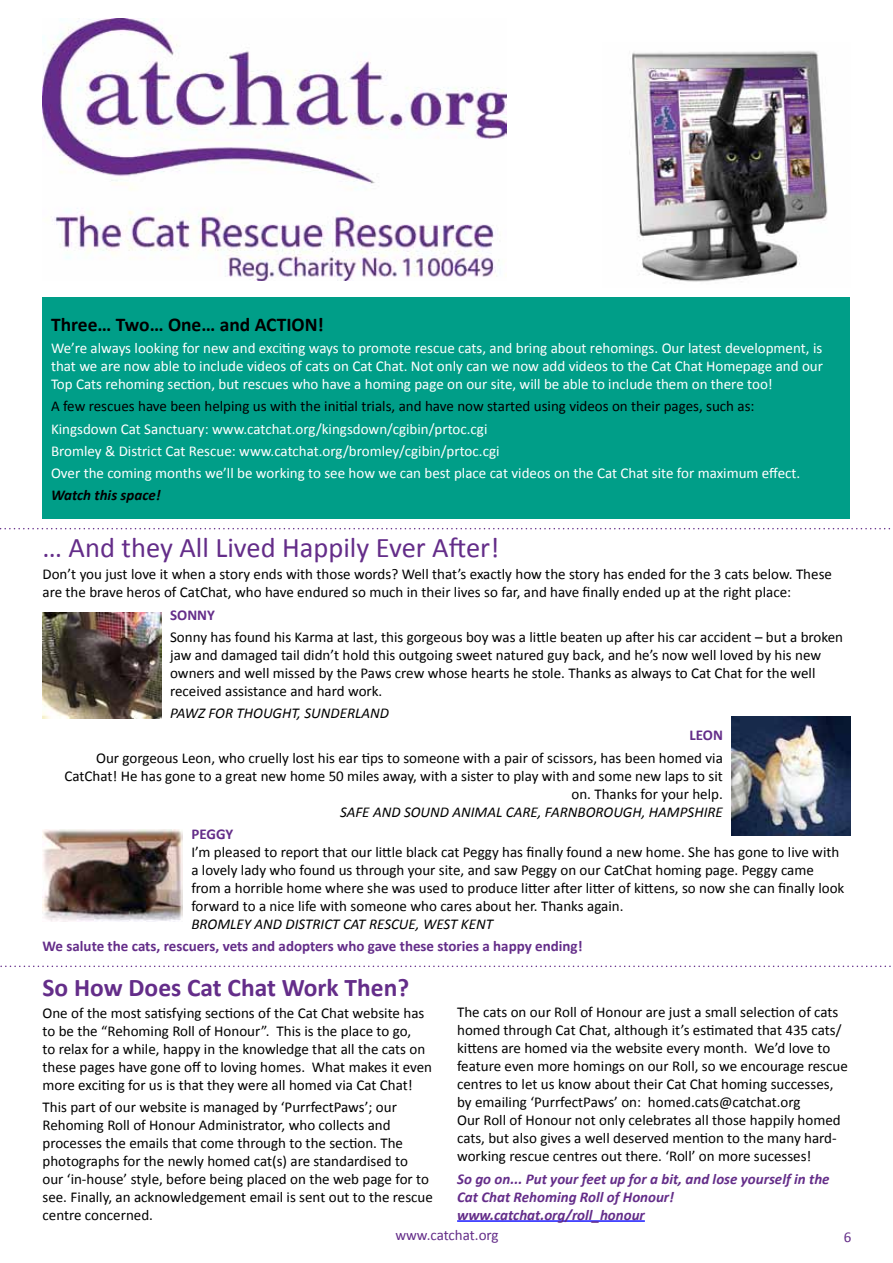
<style>
.page{position:relative;width:893px;height:1263px;background:#fff}
.page>*{position:absolute;margin:0;border:0;box-sizing:border-box;transform-origin:0 0}
.t1{font:28.5px "Calibri";color:#642d89}
.t2{font:700 25.5px "Calibri";color:#642d89}
.t3{font:700 19.5px "Calibri";color:#000}
.t4{font:15px/18px "Calibri";color:#000}
.t5{font:15px/18px "Calibri";color:#fff;text-align:justify}
.t6{font:italic 15px "Calibri";color:#000}
.t7{font:italic 700 15px/18px "Calibri";color:#642d89}
.t8{font:700 15px "Calibri";color:#642d89}
.t9{font:15px "Calibri";letter-spacing:-.005em;color:#642d89}
.t10{font:italic 700 15px "Calibri";color:#000}
</style>
<div class="page">
<img style="left:43px;top:18px;width:464px;height:263px">
<img style="left:632px;top:51px;width:196px;height:231px">
<div style="left:43px;top:298px;width:807px;height:221px;background:#009e88"></div>
<img style="left:43px;top:612px;width:119px;height:106px">
<img style="left:731px;top:717px;width:119px;height:118px">
<img style="left:43px;top:829px;width:140px;height:93px">
<hr style="left:457px;top:1220px;width:188px;height:2px;background:#00f">
<svg style="left:0;top:528px;width:891px;height:1px"></svg>
<svg style="left:0;top:965px;width:891px;height:2px"></svg>
<h3 class="t3" style="left:51px;top:312px;width:274px">Three… Two… One… and ACTION!</h3>
<p class="t5" style="left:51px;top:338px;width:774px">We’re always looking for new and exciting ways to promote rescue cats, and bring about rehomings. Our latest development, is that we are now able to include videos of cats on Cat Chat. Not only can we now add videos to the Cat Chat Homepage and our Top Cats rehoming section, but rescues who have a homing page on our site, will be able to include them on there too!</p>
<p class="t4" style="left:51px;top:397px;width:705px">A few rescues have been helping us with the initial trials, and have now started using videos on their pages, such as:</p>
<p class="t5" style="left:51px;top:417px;width:751px;line-height:22.2px;text-align:left">Kingsdown Cat Sanctuary: www.catchat.org/kingsdown/cgibin/prtoc.cgi<br>Bromley &amp; District Cat Rescue: www.catchat.org/bromley/cgibin/prtoc.cgi<br>Over the coming months we’ll be working to see how we can best place cat videos on the Cat Chat site for maximum effect.</p>
<p class="t10" style="left:51px;top:486px;width:111px">Watch this space!</p>
<h1 class="t1" style="left:43px;top:530px;width:458px">… And they All Lived Happily Ever After!</h1>
<p class="t4" style="left:43px;top:565px;width:791px">Don’t you just love it when a story ends with those words? Well that’s exactly how the story has ended for the 3 cats below. These are the brave heros of CatChat, who have endured so much in their lives so far, and have finally ended up at the right place:</p>
<p class="t8" style="left:170px;top:605px;width:46px">SONNY</p>
<p class="t4" style="left:170px;top:627px;width:675px">Sonny has found his Karma at last, this gorgeous boy was a little beaten up after his car accident – but a broken jaw and damaged tail didn’t hold this outgoing sweet natured guy back, and he’s now well loved by his new owners and well missed by the Paws crew whose hearts he stole. Thanks as always to Cat Chat for the well received assistance and hard work.</p>
<p class="t6" style="left:170px;top:704px;width:221px">PAWZ FOR THOUGHT, SUNDERLAND</p>
<p class="t8" style="left:689px;top:726px;width:35px">LEON</p>
<p class="t4" style="left:64px;top:748px;width:660px;text-align:right">Our gorgeous Leon, who cruelly lost his ear tips to someone with a pair of scissors, has been homed via<br>CatChat! He has gone to a great new home 50 miles away, with a sister to play with and some new laps to sit on. Thanks for your help.</p>
<p class="t6" style="left:340px;top:802px;width:384px">SAFE AND SOUND ANIMAL CARE, FARNBOROUGH, HAMPSHIRE</p>
<p class="t8" style="left:191px;top:824px;width:43px">PEGGY</p>
<p class="t4" style="left:191px;top:842px;width:655px">I’m pleased to report that our little black cat Peggy has finally found a new home. She has gone to live with a lovely lady who found us through your site, and saw Peggy on our CatChat homing page. Peggy came from a horrible home where she was used to produce litter after litter of kittens, so now she can finally look forward to a nice life with someone who cares about her. Thanks again.</p>
<p class="t6" style="left:191px;top:914px;width:303px">BROMLEY AND DISTRICT CAT RESCUE, WEST KENT</p>
<p class="t8" style="left:43px;top:937px;width:542px">We salute the cats, rescuers, vets and adopters who gave these stories a happy ending!</p>
<h2 class="t2" style="left:43px;top:971px;width:368px">So How Does Cat Chat Work Then?</h2>
<p class="t4" style="left:43px;top:1003px;width:391px">One of the most satisfying sections of the Cat Chat website has to be the “Rehoming Roll of Honour”. This is the place to go,<br>to relax for a while, happy in the knowledge that all the cats on these pages have gone off to loving homes. What makes it even more exciting for us is that they were all homed via Cat Chat!</p>
<p class="t4" style="left:43px;top:1097px;width:392px">This part of our website is managed by ‘PurrfectPaws’; our Rehoming Roll of Honour Administrator, who collects and processes the emails that come through to the section. The photographs for the newly homed cat(s) are standardised to<br>our ‘in-house’ style, before being placed on the web page for to see. Finally, an acknowledgement email is sent out to the rescue centre concerned.</p>
<p class="t4" style="left:457px;top:1003px;width:392px">The cats on our Roll of Honour are just a small selection of cats homed through Cat Chat, although it’s estimated that 435 cats/ kittens are homed via the website every month. We’d love to feature even more homings on our Roll, so we encourage rescue centres to let us know about their Cat Chat homing successes, by emailing ‘PurrfectPaws’ on: homed.cats@catchat.org<br>Our Roll of Honour not only celebrates all those happily homed cats, but also gives a well deserved mention to the many hard&shy;working rescue centres out there. ‘Roll’ on more sucesses!</p>
<p class="t7" style="left:457px;top:1169px;width:374px">So go on... Put your feet up for a bit, and lose yourself in the<br>Cat Chat Rehoming Roll of Honour! www.catchat.org/roll_honour</p>
<p class="t9" style="left:395px;top:1226px;width:105px">www.catchat.org</p>
<p class="t9" style="left:844px;top:1228px;width:9px">6</p>
</div>
